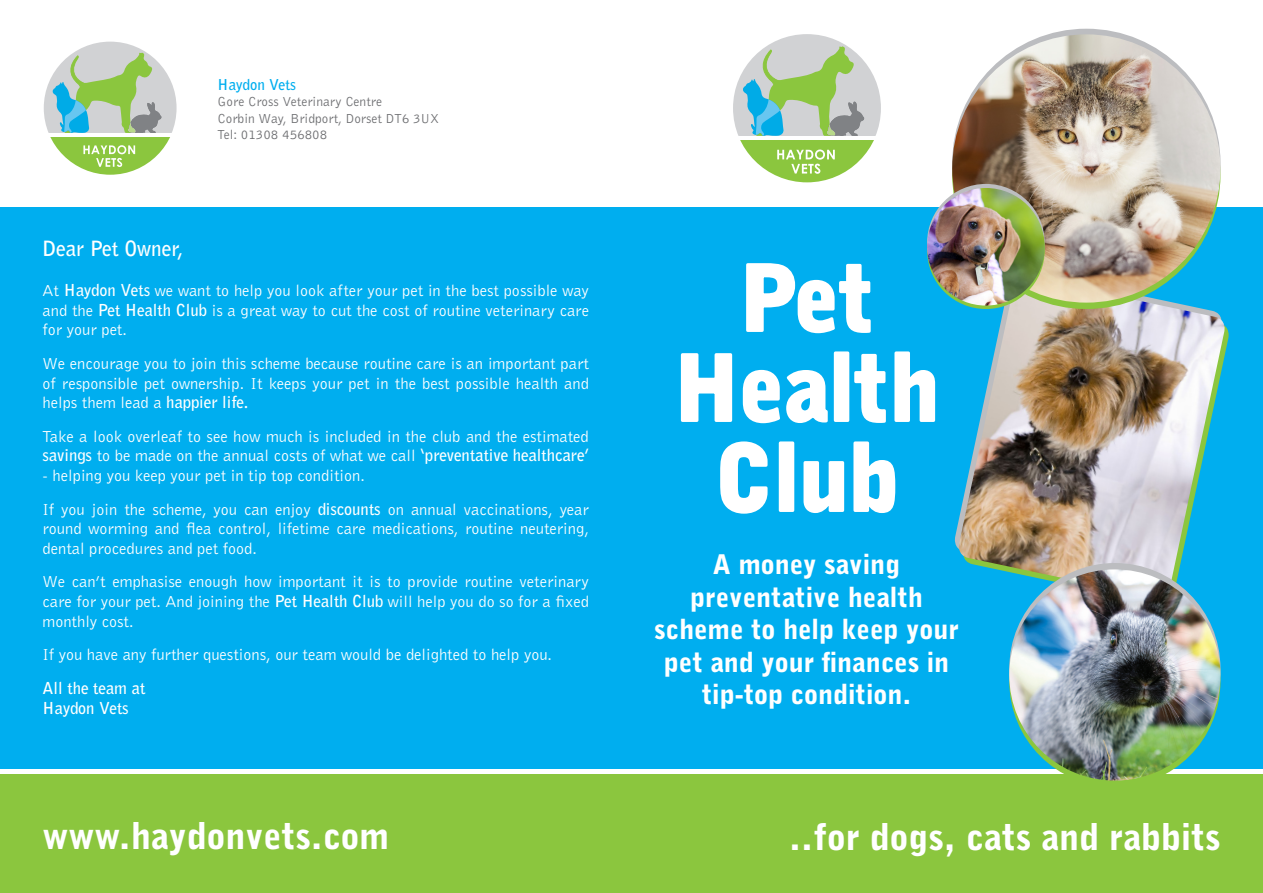
<style>
.page{position:relative;width:1263px;height:893px;background:#fff}
.page>*{position:absolute;margin:0;border:0;box-sizing:border-box;transform-origin:0 0}
.t1{font:900 90px/90px "Bell Gothic BT";color:#fff;text-align:center}
.t2{font:900 36px "Bell Gothic BT";color:#fff}
.t3{font:900 27px/32.4px "Bell Gothic BT";color:#fff;text-align:center}
.t4{font:700 21px "Bell Gothic BT";color:#fff}
.t5{font:16.5px/19.8px "Bell Gothic BT";color:#fff;text-align:justify}
.t6{font:700 16.5px "Bell Gothic BT";color:#fff}
.t7{font:700 15px "Bell Gothic BT";color:#00aeef}
.t8{font:13.5px "Bell Gothic BT";color:#6c6d70}
.s1{font-weight:700}
</style>
<div class="page">
<div style="left:0;top:207px;width:1263px;height:587px;background:#00aeef"></div>
<img style="left:956px;top:277px;width:271px;height:323px">
<div style="left:0;top:770px;width:1263px;height:123px;background:#8bc63e"></div>
<svg style="left:746px;top:263px;width:125px;height:71px"></svg>
<svg style="left:680px;top:353px;width:53px;height:69px"></svg>
<svg style="left:742px;top:369px;width:86px;height:55px"></svg>
<div style="left:834px;top:351px;width:15px;height:71px;border:3px solid #fff"></div>
<svg style="left:854px;top:353px;width:32px;height:70px"></svg>
<svg style="left:894px;top:351px;width:42px;height:71px"></svg>
<svg style="left:720px;top:441px;width:48px;height:73px"></svg>
<div style="left:779px;top:441px;width:15px;height:71px;border:3px solid #fff"></div>
<svg style="left:803px;top:461px;width:42px;height:52px"></svg>
<svg style="left:853px;top:441px;width:43px;height:72px"></svg>
<img style="left:952px;top:34px;width:268px;height:269px;border-radius:134px">
<svg style="left:927px;top:184px;width:118px;height:117px"></svg>
<svg style="left:927px;top:191px;width:118px;height:118px"></svg>
<img style="left:927px;top:188px;width:118px;height:118px;border-radius:59px">
<hr style="left:0;top:770px;width:1263px;height:4px;background:#fff">
<div style="left:1009px;top:576px;width:211px;height:211px;background:#8bc63e;border-radius:50%"></div>
<div style="left:1009px;top:563px;width:211px;height:211px;background:#bcbdc0;border-radius:50%"></div>
<img style="left:1009px;top:569px;width:211px;height:212px;border-radius:106px">
<svg style="left:44px;top:42px;width:133px;height:133px"></svg>
<svg style="left:733px;top:34px;width:147px;height:148px"></svg>
<p class="t7" style="left:218px;top:74px;width:80px">Haydon Vets</p>
<p class="t8" style="left:218px;top:93px;width:166px">Gore Cross Veterinary Centre</p>
<p class="t8" style="left:218px;top:110px;width:223px">Corbin Way, Bridport, Dorset DT6 3UX</p>
<p class="t8" style="left:218px;top:126px;width:111px">Tel: 01308 456808</p>
<p class="t4" style="left:43px;top:235px;width:142px">Dear Pet Owner,</p>
<p class="t5" style="left:43px;top:280px;width:548px">At <span class="s1">Haydon Vets</span> we want to help you look after your pet in the best possible way and the <span class="s1">Pet Health Club</span> is a great way to cut the cost of routine veterinary care for your pet.</p>
<p class="t5" style="left:43px;top:353px;width:548px">We encourage you to join this scheme because routine care is an important part of responsible pet ownership. It keeps your pet in the best possible health and helps them lead a <span class="s1">happier life.</span></p>
<p class="t5" style="left:43px;top:426px;width:548px">Take a look overleaf to see how much is included in the club and the estimated <span class="s1">savings</span> to be made on the annual costs of what we call <span class="s1">‘preventative healthcare’</span></p>
<p class="t5" style="left:43px;top:465px;width:324px">- helping you keep your pet in tip top condition.</p>
<p class="t5" style="left:43px;top:499px;width:548px">If you join the scheme, you can enjoy <span class="s1">discounts</span> on annual vaccinations, year round worming and flea control, lifetime care medications, routine neutering, dental procedures and pet food.</p>
<p class="t5" style="left:43px;top:572px;width:548px">We can’t emphasise enough how important it is to provide routine veterinary care for your pet. And joining the <span class="s1">Pet Health Club</span> will help you do so for a fixed monthly cost.</p>
<p class="t5" style="left:43px;top:645px;width:511px">If you have any further questions, our team would be delighted to help you.</p>
<p class="t6" style="left:43px;top:677px;width:104px">All the team at</p>
<p class="t6" style="left:43px;top:697px;width:88px">Haydon Vets</p>
<p class="t2" style="left:43px;top:814px;width:348px">www.haydonvets.com</p>
<p class="t1" style="left:674px;top:252px;width:267px">Pet<br>Health<br>Club</p>
<p class="t3" style="left:713px;top:548px;width:189px">A money saving</p>
<p class="t3" style="left:654px;top:581px;width:306px">preventative health scheme to help keep your pet and your finances in tip-top condition.</p>
<p class="t2" style="left:789px;top:814px;width:433px">..for dogs, cats and rabbits</p>
</div>
